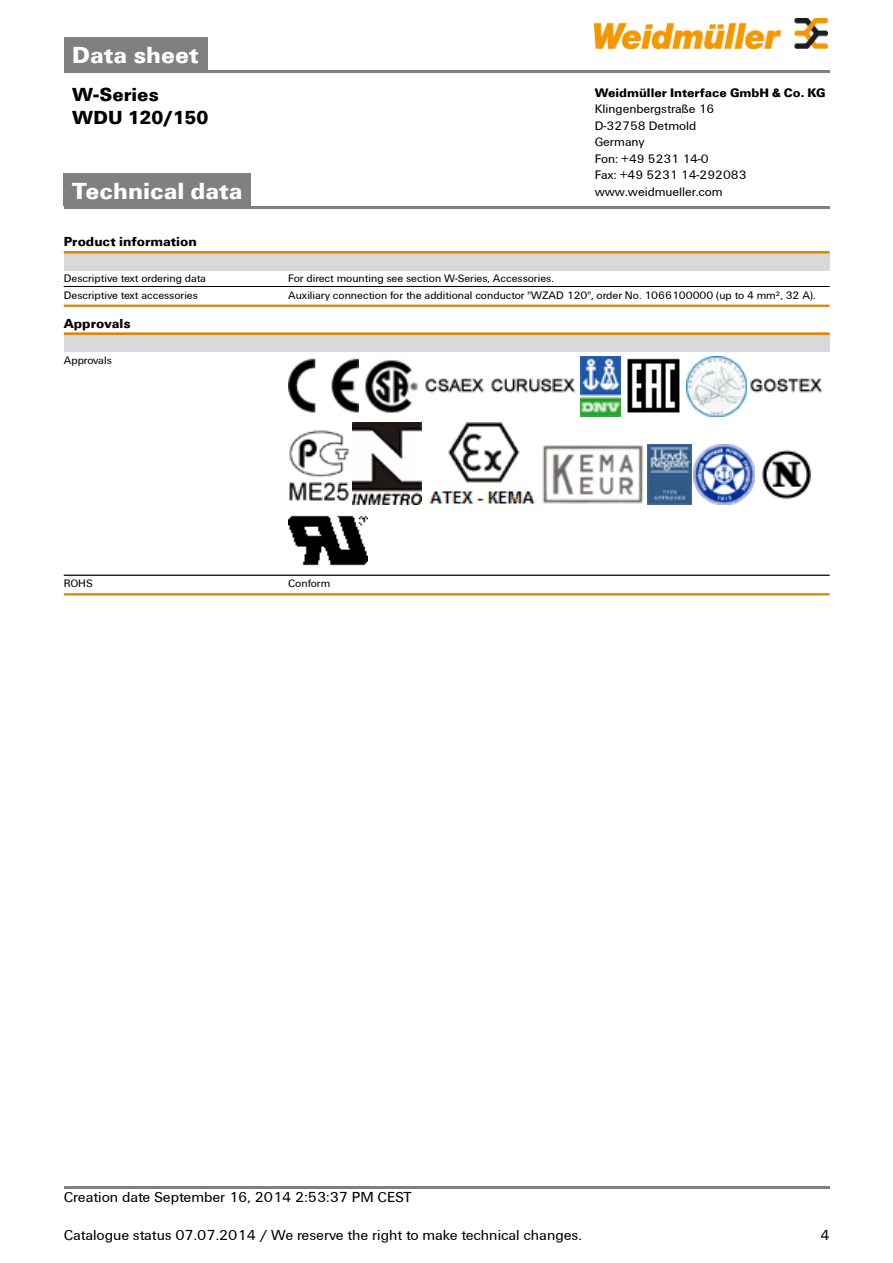
<style>
.page{position:relative;width:893px;height:1263px;background:#fff}
.page>*{position:absolute;margin:0;border:0;box-sizing:border-box;transform-origin:0 0}
.t1{font:700 24px "Weidmueller";color:#fff}
.t2{font:700 19.5px/22.5px "Weidmueller";color:#000}
.t3{font:15px "Weidmueller";color:#000}
.t4{font:700 13.5px "Weidmueller";color:#000}
.t5{font:12.75px/16.5px "Weidmueller";color:#000}
.t6{font:700 12.75px "Weidmueller";color:#000}
.t7{font:11.25px "Weidmueller";color:#000}
</style>
<div class="page">
<div style="left:64px;top:38px;width:143px;height:32px;background:#808080"></div>
<hr style="left:64px;top:70px;width:765px;height:2px;background:#808080">
<img style="left:594px;top:18px;width:233px;height:30px">
<div style="left:64px;top:174px;width:187px;height:32px;background:#808080"></div>
<hr style="left:64px;top:206px;width:765px;height:3px;background:#808080">
<hr style="left:64px;top:1186px;width:765px;height:3px;background:#808080">
<div style="left:64px;top:254px;width:765px;height:17px;background:#d9d9d9"></div>
<hr style="left:64px;top:251px;width:765px;height:3px;background:#e18200">
<hr style="left:64px;top:286px;width:224px;height:1px;background:#000">
<hr style="left:288px;top:286px;width:541px;height:1px;background:#000">
<hr style="left:64px;top:287px;width:224px;height:1px;background:#000">
<hr style="left:288px;top:287px;width:541px;height:1px;background:#000">
<hr style="left:64px;top:305px;width:765px;height:2px;background:#e18200">
<div style="left:64px;top:335px;width:765px;height:17px;background:#d9d9d9"></div>
<hr style="left:64px;top:332px;width:765px;height:3px;background:#e18200">
<img style="left:288px;top:358px;width:71px;height:55px">
<img style="left:365px;top:360px;width:54px;height:53px">
<img style="left:425px;top:378px;width:59px;height:15px">
<img style="left:491px;top:378px;width:85px;height:15px">
<img style="left:580px;top:356px;width:40px;height:60px">
<img style="left:627px;top:358px;width:53px;height:55px">
<img style="left:686px;top:356px;width:60px;height:60px">
<img style="left:750px;top:378px;width:73px;height:15px">
<img style="left:289px;top:430px;width:60px;height:71px">
<img style="left:352px;top:422px;width:69px;height:83px">
<img style="left:429px;top:422px;width:106px;height:82px">
<img style="left:542px;top:445px;width:102px;height:59px">
<img style="left:647px;top:445px;width:44px;height:60px">
<img style="left:694px;top:445px;width:60px;height:60px">
<img style="left:761px;top:450px;width:51px;height:50px">
<img style="left:288px;top:515px;width:80px;height:51px">
<hr style="left:64px;top:575px;width:224px;height:1px;background:#000">
<hr style="left:288px;top:575px;width:541px;height:1px;background:#000">
<hr style="left:64px;top:593px;width:765px;height:2px;background:#e18200">
<h1 class="t1" style="left:72px;top:40px;width:128px">Data sheet</h1>
<h2 class="t2" style="left:72px;top:83px;width:137px">W-Series<br>WDU 120/150</h2>
<p class="t6" style="left:594px;top:85px;width:232px">Weidmüller Interface GmbH &amp; Co. KG</p>
<p class="t5" style="left:594px;top:101px;width:153px">Klingenbergstraße 16<br>D-32758 Detmold<br>Germany<br>Fon: +49 5231 14-0<br>Fax: +49 5231 14-292083</p>
<h1 class="t1" style="left:72px;top:176px;width:172px">Technical data</h1>
<p class="t5" style="left:594px;top:183px;width:129px">www.weidmueller.com</p>
<p class="t4" style="left:64px;top:234px;width:135px">Product information</p>
<p class="t7" style="left:64px;top:272px;width:144px">Descriptive text ordering data</p>
<p class="t7" style="left:288px;top:272px;width:267px">For direct mounting see section W-Series, Accessories.</p>
<p class="t7" style="left:64px;top:288px;width:136px">Descriptive text accessories</p>
<p class="t7" style="left:288px;top:288px;width:529px">Auxiliary connection for the additional conductor "WZAD 120", order No. 1066100000 (up to 4 mm², 32 A).</p>
<p class="t4" style="left:64px;top:315px;width:68px">Approvals</p>
<p class="t7" style="left:64px;top:353px;width:49px">Approvals</p>
<p class="t7" style="left:64px;top:577px;width:30px">ROHS</p>
<p class="t7" style="left:288px;top:577px;width:44px">Conform</p>
<h3 class="t3" style="left:64px;top:1188px;width:349px">Creation date September 16, 2014 2:53:37 PM CEST</h3>
<h3 class="t3" style="left:64px;top:1227px;width:519px">Catalogue status 07.07.2014 / We reserve the right to make technical changes.</h3>
<h3 class="t3" style="left:820px;top:1227px;width:11px">4</h3>
</div>
